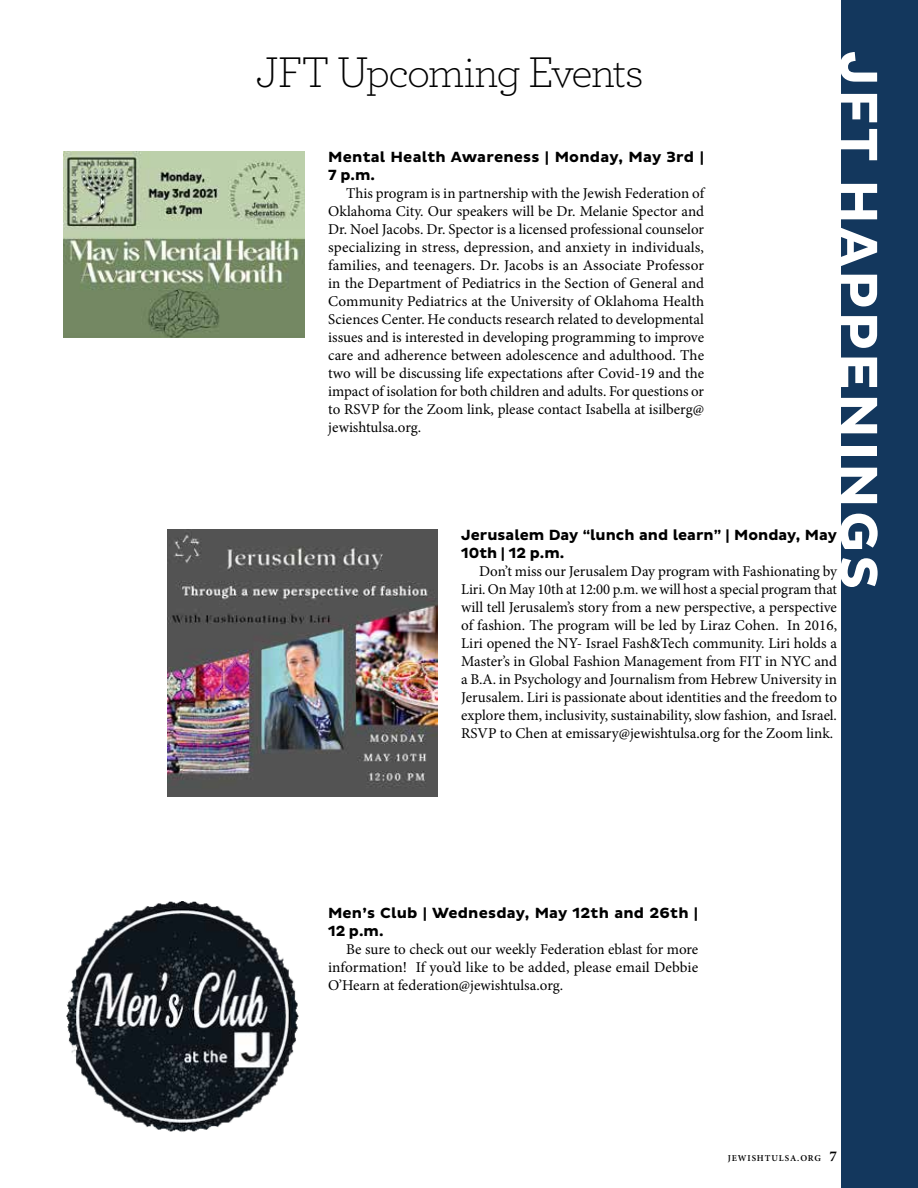
<style>
.page{position:relative;width:918px;height:1188px;background:#fff}
.page>*{position:absolute;margin:0;border:0;box-sizing:border-box;transform-origin:0 0}
.t1{font:700 54px "Pluto Sans";letter-spacing:.065em;color:#fff}
.t2{font:300 45px "Archer";letter-spacing:-.04em;color:#000}
.t3{font:15px/18px "Minion Pro";color:#000;text-align:justify}
.t4{font:700 15px/18px "Pluto Sans";letter-spacing:.005em;color:#000}
.t5{font:600 9px "Minion Pro";letter-spacing:.1em;color:#000}
.s1{font-weight:700;font-size:15px}
</style>
<div class="page">
<img style="left:66px;top:901px;width:233px;height:231px">
<div style="left:842px;top:0;width:76px;height:1188px;background:#13375d"></div>
<img style="left:64px;top:151px;width:241px;height:187px">
<img style="left:167px;top:529px;width:270px;height:267px">
<h1 class="t1" style="left:890px;top:51px;width:540px;rotate:90deg">JFT HAPPENINGS</h1>
<h2 class="t2" style="left:256px;top:43px;width:389px">JFT Upcoming Events</h2>
<p class="t4" style="left:328px;top:148px;width:377px">Mental Health Awareness | Monday, May 3rd |<br>7 p.m.</p>
<p class="t3" style="left:328px;top:184px;width:379px;text-indent:18px">This program is in partnership with the Jewish Federation of Oklahoma City. Our speakers will be Dr. Melanie Spector and Dr. Noel Jacobs. Dr. Spector is a licensed professional counselor specializing in stress, depression, and anxiety in individuals, families, and teenagers. Dr. Jacobs is an Associate Professor in the Department of Pediatrics in the Section of General and Community Pediatrics at the University of Oklahoma Health Sciences Center. He conducts research related to developmental issues and is interested in developing programming to improve care and adherence between adolescence and adulthood. The two will be discussing life expectations after Covid-19 and the impact of isolation for both children and adults. For questions or to RSVP for the Zoom link, please contact Isabella at isilberg@ jewishtulsa.org.</p>
<p class="t4" style="left:461px;top:526px;width:378px">Jerusalem Day “lunch and learn” | Monday, May<br>10th | 12 p.m.</p>
<p class="t3" style="left:461px;top:562px;width:378px;text-indent:18px">Don’t miss our Jerusalem Day program with Fashionating by Liri. On May 10th at 12:00 p.m. we will host a special program that will tell Jerusalem’s story from a new perspective, a perspective of fashion. The program will be led by Liraz Cohen. In 2016, Liri opened the NY- Israel Fash&amp;Tech community. Liri holds a Master’s in Global Fashion Management from FIT in NYC and a B.A. in Psychology and Journalism from Hebrew University in Jerusalem. Liri is passionate about identities and the freedom to explore them, inclusivity, sustainability, slow fashion, and Israel.<br>RSVP to Chen at emissary@jewishtulsa.org for the Zoom link.</p>
<p class="t4" style="left:328px;top:904px;width:372px">Men’s Club | Wednesday, May 12th and 26th |<br>12 p.m.</p>
<p class="t3" style="left:328px;top:940px;width:372px;text-indent:18px">Be sure to check out our weekly Federation eblast for more information! If you’d like to be added, please email Debbie O’Hearn at federation@jewishtulsa.org.</p>
<p class="t5" style="left:728px;top:1152px;width:111px">JEWISHTULSA.ORG <span class="s1">7</span></p>
</div>
